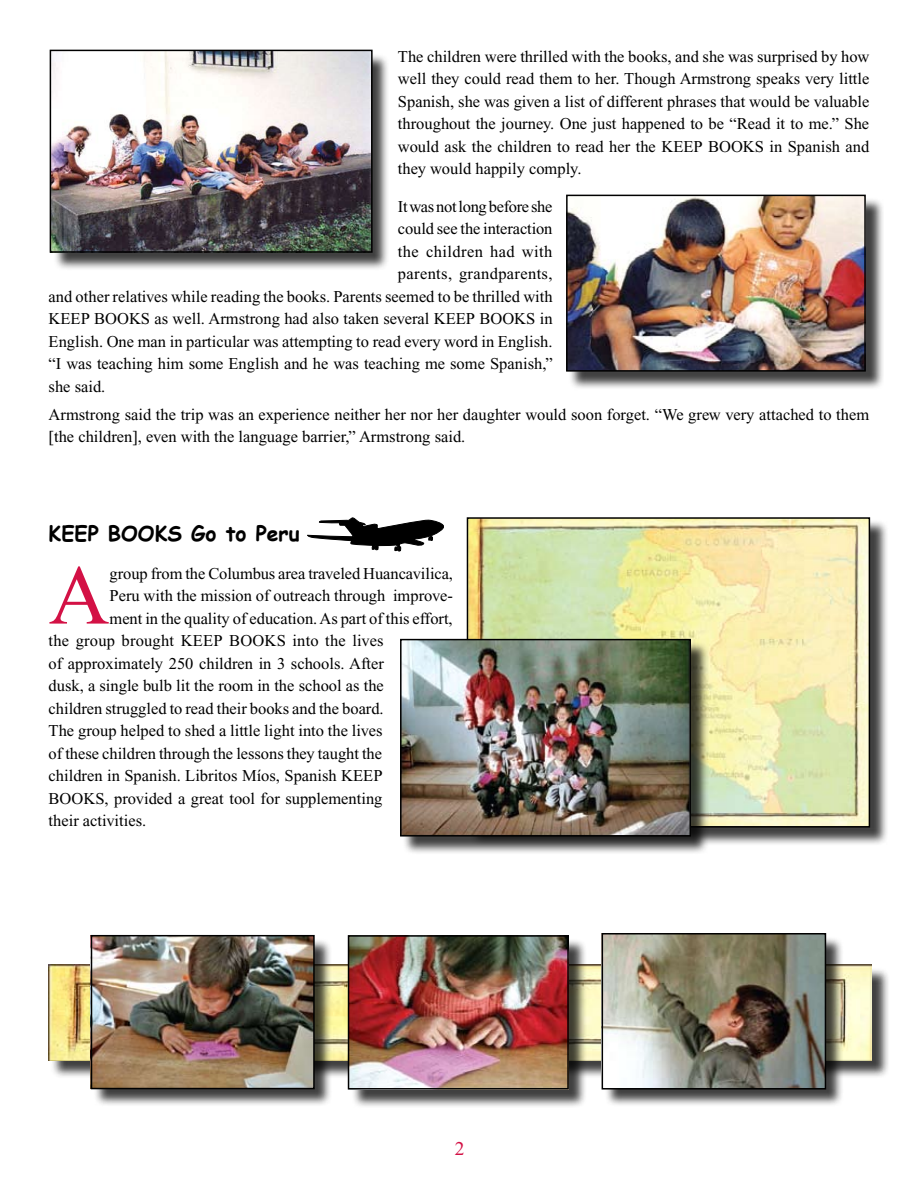
<style>
.page{position:relative;width:918px;height:1188px;background:#fff}
.page>*{position:absolute;margin:0;border:0;box-sizing:border-box;transform-origin:0 0}
.t1{font:84.45px "Times New Roman";color:#d31145}
.t2{font:700 21px "Comic Sans MS";color:#000}
.t3{font:19.5px "Times New Roman";color:#d31145}
.t4{font:16.5px/22.5px "Times New Roman";color:#000;text-align:justify}
.t5{font:16.5px "Times New Roman";letter-spacing:-.02em;color:#000}
.t6{font:16.5px "Times New Roman";letter-spacing:.02em;color:#000}
.t7{font:16.5px "Times New Roman";letter-spacing:.025em;color:#000}
</style>
<div class="page">
<div style="left:51px;top:967px;width:839px;height:112px;background:#000;opacity:.75"></div>
<img style="left:48px;top:965px;width:824px;height:96px">
<div style="left:93px;top:938px;width:239px;height:169px;background:#000;opacity:.75"></div>
<img style="left:94px;top:938px;width:218px;height:148px">
<div style="left:53px;top:53px;width:337px;height:218px;background:#000;opacity:.75"></div>
<img style="left:53px;top:53px;width:317px;height:197px">
<div style="left:50px;top:50px;width:323px;height:203px;border:2px solid #000"></div>
<div style="left:469px;top:520px;width:420px;height:326px;background:#000;opacity:.75"></div>
<img style="left:470px;top:520px;width:397px;height:305px">
<div style="left:467px;top:517px;width:403px;height:311px;border:2px solid #000"></div>
<svg style="left:307px;top:518px;width:137px;height:34px"></svg>
<div style="left:402px;top:641px;width:308px;height:214px;background:#000;opacity:.75"></div>
<img style="left:403px;top:642px;width:285px;height:192px">
<div style="left:400px;top:639px;width:291px;height:198px;border:2px solid #000"></div>
<div style="left:351px;top:938px;width:236px;height:171px;background:#000;opacity:.75"></div>
<img style="left:351px;top:938px;width:215px;height:149px">
<div style="left:568px;top:197px;width:316px;height:193px;background:#000;opacity:.75"></div>
<img style="left:569px;top:198px;width:294px;height:171px">
<div style="left:566px;top:195px;width:300px;height:177px;border:2px solid #000"></div>
<div style="left:604px;top:936px;width:240px;height:171px;background:#000;opacity:.75"></div>
<img style="left:605px;top:936px;width:218px;height:151px">
<div style="left:91px;top:935px;width:224px;height:154px;border:2px solid #000"></div>
<div style="left:348px;top:935px;width:221px;height:155px;border:2px solid #000"></div>
<div style="left:602px;top:933px;width:224px;height:157px;border:2px solid #000"></div>
<p class="t4" style="left:398px;top:45px;width:473px">The children were thrilled with the books, and she was surprised by how well they could read them to her. Though Armstrong speaks very little Spanish, she was given a list of different phrases that would be valuable throughout the journey. One just happened to be “Read it to me.” She would ask the children to read her the KEEP BOOKS in Spanish and they would happily comply.</p>
<p class="t5" style="left:398px;top:197px;width:156px">It was not long before she</p>
<p class="t4" style="left:398px;top:218px;width:156px">could see the interaction</p>
<p class="t7" style="left:398px;top:242px;width:156px">the children had with</p>
<p class="t6" style="left:398px;top:265px;width:156px">parents, grandparents,</p>
<p class="t4" style="left:49px;top:285px;width:506px">and other relatives while reading the books. Parents seemed to be thrilled with</p>
<p class="t4" style="left:49px;top:308px;width:506px">KEEP BOOKS as well. Armstrong had also taken several KEEP BOOKS in</p>
<p class="t4" style="left:49px;top:330px;width:505px">English. One man in particular was attempting to read every word in English.</p>
<p class="t4" style="left:49px;top:353px;width:506px">“I was teaching him some English and he was teaching me some Spanish,”</p>
<p class="t4" style="left:49px;top:375px;width:58px">she said.</p>
<p class="t4" style="left:49px;top:403px;width:822px">Armstrong said the trip was an experience neither her nor her daughter would soon forget. “We grew very attached to them [the children], even with the language barrier,” Armstrong said.</p>
<p class="t2" style="left:49px;top:518px;width:253px">KEEP BOOKS Go to Peru</p>
<h1 class="t1" style="left:49px;top:549px;width:62px">A</h1>
<p class="t4" style="left:110px;top:562px;width:345px">group from the Columbus area traveled Huancavilica,</p>
<p class="t4" style="left:110px;top:584px;width:345px">Peru with the mission of outreach through improve-</p>
<p class="t4" style="left:110px;top:607px;width:345px">ment in the quality of education. As part of this effort,</p>
<p class="t4" style="left:49px;top:629px;width:337px">the group brought KEEP BOOKS into the lives</p>
<p class="t4" style="left:49px;top:652px;width:337px">of approximately 250 children in 3 schools. After</p>
<p class="t4" style="left:49px;top:674px;width:337px">dusk, a single bulb lit the room in the school as the</p>
<p class="t4" style="left:49px;top:697px;width:337px">children struggled to read their books and the board.</p>
<p class="t4" style="left:49px;top:719px;width:335px">The group helped to shed a little light into the lives</p>
<p class="t4" style="left:49px;top:742px;width:335px">of these children through the lessons they taught the</p>
<p class="t4" style="left:49px;top:764px;width:335px">children in Spanish. Libritos Míos, Spanish KEEP</p>
<p class="t4" style="left:49px;top:787px;width:335px">BOOKS, provided a great tool for supplementing</p>
<p class="t4" style="left:49px;top:809px;width:99px">their activities.</p>
<p class="t3" style="left:455px;top:1138px;width:11px">2</p>
</div>
